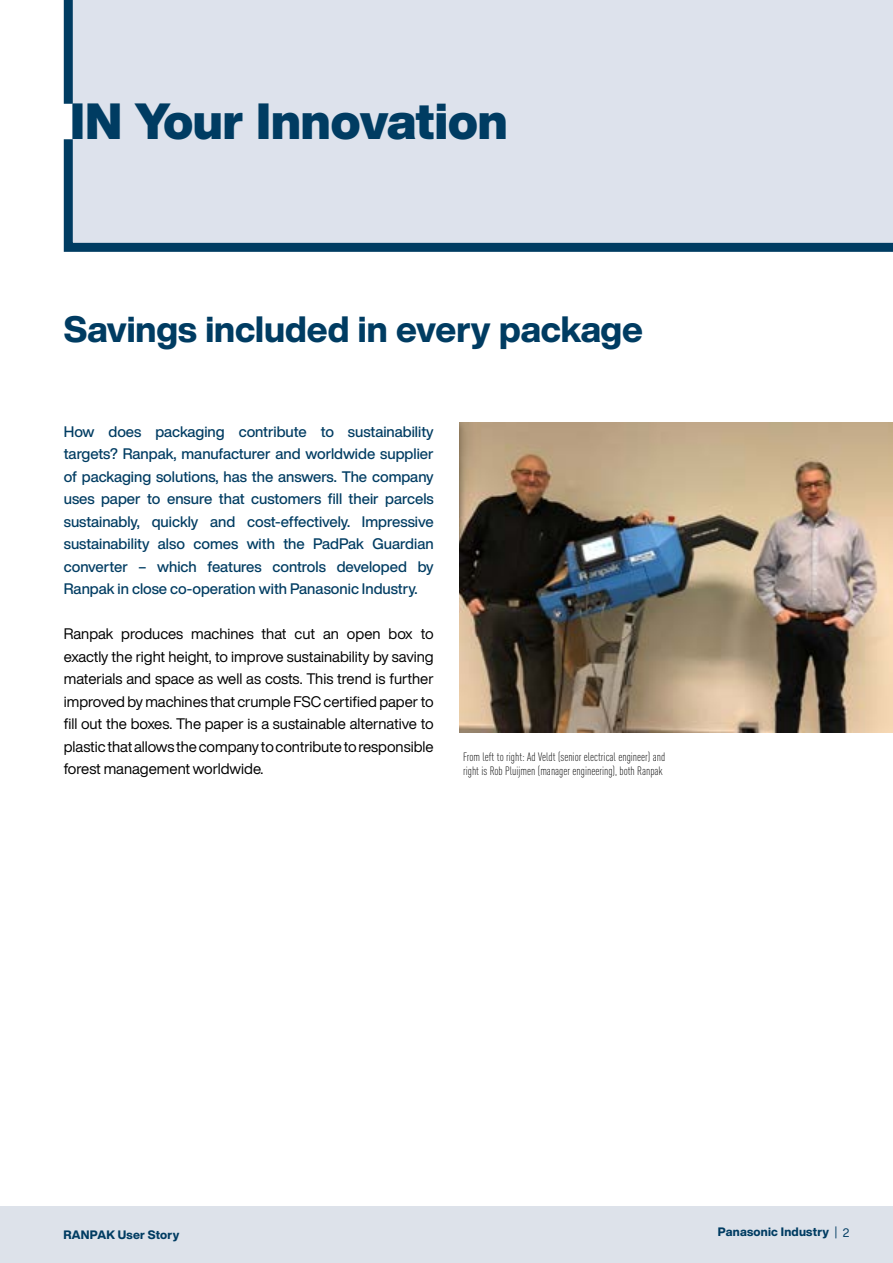
<style>
.page{position:relative;width:893px;height:1263px;background:#fff}
.page>*{position:absolute;margin:0;border:0;box-sizing:border-box;transform-origin:0 0}
.t1{font:900 49.95px "Helvetica Now Display";color:#003c62}
.t2{font:800 36px "Helvetica Now Display";color:#003c62}
.Intro_Text_content{font:500 15px/22.5px "Helvetica Now Display";color:#003c62}
.Intro_Text_content-2{font:15px/22.5px "Helvetica Now Display";color:#000}
.t3{font:300 condensed 12px "DIN Pro";color:#000}
.t4{font:800 12px "Helvetica Now Display";letter-spacing:.02em;color:#003c62}
.t5{font:12px "Helvetica Now Display";color:#003c62}
</style>
<div class="page">
<div style="left:0;top:1207px;width:893px;height:56px;background:#dde2ea"></div>
<div style="left:63px;top:0;width:830px;height:252px;background:#dde2ec"></div>
<img style="left:459px;top:422px;width:434px;height:310px">
<p class="t1" style="left:70px;top:88px;width:439px">IN Your Innovation</p>
<p class="t2" style="left:64px;top:305px;width:581px">Savings included in every package</p>
<p class="Intro_Text_content" style="left:64px;top:420px;width:32px">How</p>
<p class="Intro_Text_content" style="left:64px;top:442px;width:371px">targets? Ranpak, manufacturer and worldwide supplier</p>
<p class="Intro_Text_content" style="left:64px;top:465px;width:371px">of packaging solutions, has the answers. The company</p>
<p class="Intro_Text_content" style="left:64px;top:487px;width:371px">uses paper to ensure that customers fill their parcels</p>
<p class="Intro_Text_content" style="left:362px;top:510px;width:73px">Impressive</p>
<p class="Intro_Text_content" style="left:108px;top:420px;width:34px">does</p>
<p class="Intro_Text_content" style="left:155px;top:420px;width:71px">packaging</p>
<p class="Intro_Text_content" style="left:239px;top:420px;width:70px">contribute</p>
<p class="Intro_Text_content" style="left:348px;top:420px;width:87px">sustainability</p>
<p class="Intro_Text_content" style="left:321px;top:420px;width:15px">to</p>
<p class="Intro_Text_content" style="left:247px;top:510px;width:104px">cost-effectively.</p>
<p class="Intro_Text_content" style="left:64px;top:510px;width:78px">sustainably,</p>
<p class="Intro_Text_content" style="left:152px;top:510px;width:48px">quickly</p>
<p class="Intro_Text_content" style="left:210px;top:510px;width:27px">and</p>
<p class="Intro_Text_content" style="left:64px;top:532px;width:87px">sustainability</p>
<p class="Intro_Text_content" style="left:158px;top:532px;width:29px">also</p>
<p class="Intro_Text_content" style="left:193px;top:532px;width:46px">comes</p>
<p class="Intro_Text_content" style="left:247px;top:532px;width:30px">with</p>
<p class="Intro_Text_content" style="left:283px;top:532px;width:23px">the</p>
<p class="Intro_Text_content" style="left:313px;top:532px;width:52px">PadPak</p>
<p class="Intro_Text_content" style="left:372px;top:532px;width:63px">Guardian</p>
<p class="Intro_Text_content" style="left:208px;top:555px;width:56px">features</p>
<p class="Intro_Text_content" style="left:157px;top:555px;width:41px">which</p>
<p class="Intro_Text_content" style="left:272px;top:555px;width:55px">controls</p>
<p class="Intro_Text_content" style="left:337px;top:555px;width:72px">developed</p>
<p class="Intro_Text_content" style="left:418px;top:555px;width:17px">by</p>
<p class="Intro_Text_content" style="left:64px;top:555px;width:355px">converter<br>Ranpak in close co-operation with Panasonic Industry.</p>
<p class="Intro_Text_content" style="left:139px;top:555px;width:9px">–</p>
<p class="Intro_Text_content-2" style="left:64px;top:622px;width:371px">Ranpak<br>exactly the right height to, improve sustainability by saving materials and space as well as costs. This trend is further improved by machines that crumple FSC certified paper to fill out the boxes. The paper is a sustainable alternative to plasticthatallowsthecompanytocontributetoresponsible</p>
<p class="Intro_Text_content-2" style="left:121px;top:622px;width:63px">produces</p>
<p class="Intro_Text_content-2" style="left:191px;top:622px;width:64px">machines</p>
<p class="Intro_Text_content-2" style="left:262px;top:622px;width:26px">that</p>
<p class="Intro_Text_content-2" style="left:389px;top:622px;width:26px">box</p>
<p class="Intro_Text_content-2" style="left:295px;top:622px;width:22px">cut</p>
<p class="Intro_Text_content-2" style="left:421px;top:622px;width:15px">to</p>
<p class="Intro_Text_content-2" style="left:323px;top:622px;width:17px">an</p>
<p class="Intro_Text_content-2" style="left:347px;top:622px;width:35px">open</p>
<p class="t3" style="left:463px;top:748px;width:204px">From left to right Ad: Veldt (senior electrical engineer) and</p>
<p class="Intro_Text_content-2" style="left:64px;top:757px;width:201px">forest management worldwide.</p>
<p class="t3" style="left:463px;top:762px;width:201px">right is Rob Pluijmen (manager engineering ,) both Ranpak</p>
<p class="t4" style="left:63px;top:1227px;width:117px">RANPAK User Story</p>
<p class="t5" style="left:835px;top:1224px;width:16px">2|</p>
<p class="t4" style="left:718px;top:1224px;width:113px">Panasonic Industry</p>
</div>
